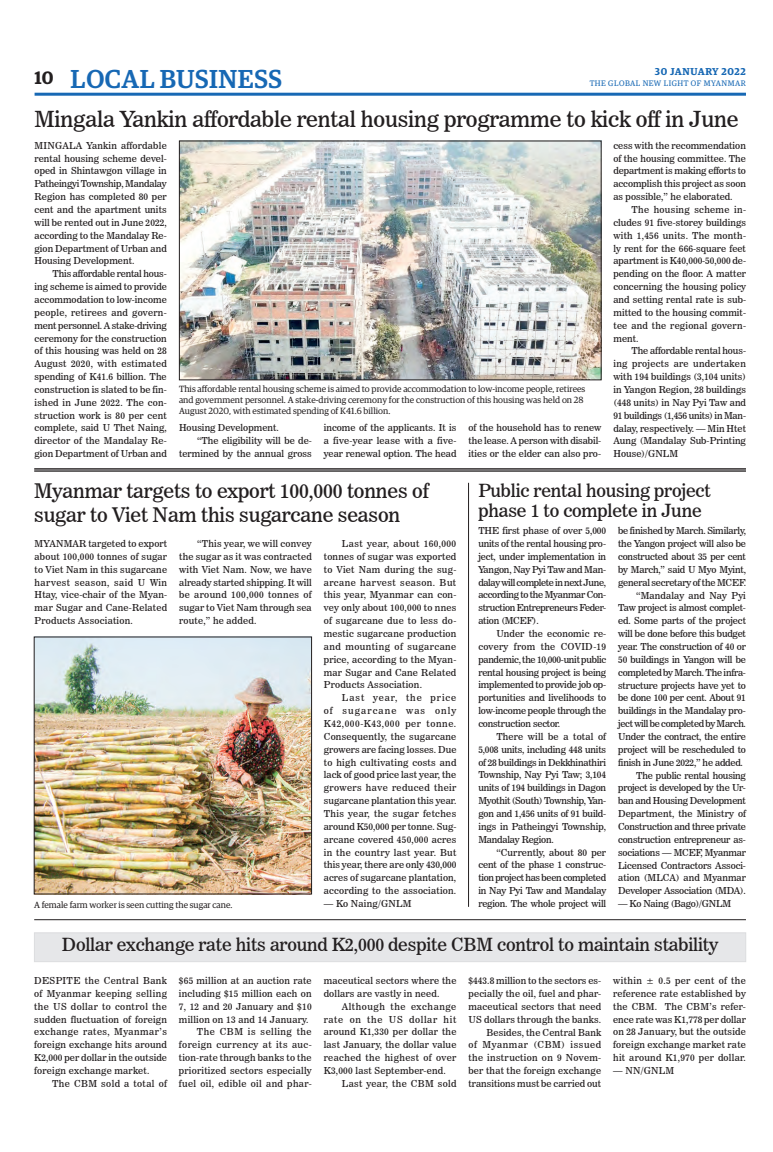
<style>
.page{position:relative;width:773px;height:1152px;background:#fff}
.page>*{position:absolute;margin:0;border:0;box-sizing:border-box;transform-origin:0 0}
.t1{font:500 26px "Guardian Egyp";letter-spacing:.02em;color:#1768b4}
._2_Clm_Head{font:22px "News 706 BT Roman C";letter-spacing:-.01em;color:#231f20}
._2_Clm_Head-2{font:20px/24px "News 706 BT Roman C";letter-spacing:-.01em;color:#231f20}
._1_Clm_Head{font:18px/19.6px "News 706 BT Roman C";letter-spacing:-.01em;color:#231f20}
.t2{font:600 18px "Guardian Egyp";color:#231f20}
.t3{font:600 10px "Guardian Egyp";letter-spacing:.06em;color:#1768b4}
._2nd_Body{font:9.5px/12.9px "News 706 BT Roman C";letter-spacing:.005em;color:#231f20;text-align:justify}
.Normal_Para{font:9.5px/12.9px "News 706 BT Roman C";letter-spacing:.005em;color:#231f20;text-align:justify}
._2nd_Body-2{font:9.5px "News 706 BT Roman C";letter-spacing:.03em;color:#231f20}
._2nd_Body-3{font:9.5px "News 706 BT Roman C";letter-spacing:-.02em;color:#231f20}
._2nd_Body-4{font:9.5px "News 706 BT Roman C";letter-spacing:.035em;color:#231f20}
.t4{font:9px/10.8px "Guardian Egyp";letter-spacing:.005em;color:#231f20}
.t5{font:8px "Guardian Egyp";letter-spacing:.06em;color:#1768b4}
</style>
<div class="page">
<hr style="left:35px;top:93px;width:711px;height:3px;background:#1768b4">
<div style="left:34px;top:933px;width:712px;height:29px;background:#e6e7e9"></div>
<img style="left:181px;top:143px;width:418px;height:235px">
<div style="left:179px;top:141px;width:422px;height:239px;border:1px solid #231f20"></div>
<hr style="left:34px;top:468px;width:712px;height:1px;background:#231f20">
<hr style="left:34px;top:470px;width:712px;height:1px;background:#231f20">
<hr style="left:34px;top:471px;width:712px;height:1px;background:#231f20">
<img style="left:36px;top:639px;width:274px;height:253px">
<div style="left:34px;top:637px;width:278px;height:257px;border:1px solid #231f20"></div>
<hr style="left:34px;top:919px;width:712px;height:1px;background:#231f20">
<hr style="left:468px;top:483px;width:1px;height:424px;background:#231f20">
<h3 class="t2" style="left:35px;top:65px;width:21px">10</h3>
<p class="t3" style="left:655px;top:64px;width:92px">30 JANUARY 2022</p>
<h1 class="t1" style="left:70px;top:60px;width:213px">LOCAL BUSINESS</h1>
<p class="t5" style="left:589px;top:78px;width:158px">THE GLOBAL NEW LIGHT OF MYANMAR</p>
<p class="_2_Clm_Head" style="left:35px;top:106px;width:705px">Mingala Yankin affordable rental housing programme to kick off in June</p>
<p class="Normal_Para" style="left:35px;top:139px;width:134px">MINGALA Yankin affordable rental housing scheme devel&shy;oped in Shintawgon village in Patheingyi Township, Mandalay Region has completed 80 per cent and the apartment units will be rented out in June 2022, according to the Mandalay Re&shy;gion Department of Urban and Housing Development.</p>
<p class="_2nd_Body" style="left:35px;top:267px;width:134px;text-indent:18px">This affordable rental hous&shy;ing scheme is aimed to provide accommodation to low-income people, retirees and govern&shy;ment personnel. A stake-driving ceremony for the construction of this housing was held on 28<br>August 2020, with estimated spending of K41.6 billion. The construction is slated to be fin&shy;ished in June 2022. The con&shy;struction work is 80 per cent complete, said U Thet Naing, director of the Mandalay Re&shy;gion Department of Urban and</p>
<p class="t4" style="left:179px;top:383px;width:408px">This affordable rental housing scheme is aimed to provide accommodation to low-income people, retirees and government personnel. A stake-driving ceremony for the construction of this housing was held on 28<br>August 2020, with estimated spending of K41.6 billion.</p>
<p class="_2nd_Body" style="left:179px;top:422px;width:101px">Housing Development.</p>
<p class="_2nd_Body" style="left:179px;top:434px;width:134px;text-align:right">“The eligibility will be de&shy;termined by the annual gross</p>
<p class="_2nd_Body" style="left:324px;top:422px;width:134px">income of the applicants. It is a five-year lease with a five&shy;year renewal option. The head</p>
<p class="_2nd_Body" style="left:468px;top:422px;width:134px">of the household has to renew the lease. A person with disabil&shy;ities or the elder can also pro-</p>
<p class="_2nd_Body" style="left:613px;top:139px;width:134px">cess with the recommendation of the housing committee. The department is making efforts to accomplish this project as soon as possible,” he elaborated.</p>
<p class="_2nd_Body" style="left:613px;top:203px;width:134px;text-indent:18px">The housing scheme in&shy;cludes 91 five-storey buildings with 1,456 units. The month&shy;ly rent for the 666-square feet apartment is K40,000-50,000 de&shy;pending on the floor. A matter concerning the housing policy and setting rental rate is sub&shy;mitted to the housing commit&shy;tee and the regional govern&shy;ment.</p>
<p class="_2nd_Body" style="left:613px;top:345px;width:134px;text-indent:18px">The affordable rental hous&shy;ing projects are undertaken with 194 buildings (3,104 units) in Yangon Region, 28 buildings (448 units) in Nay Pyi Taw and 91 buildings (1,456 units) in Man&shy;dalay, respectively. — Min Htet Aung (Mandalay Sub-Printing House)/GNLM</p>
<p class="_2_Clm_Head-2" style="left:34px;top:479px;width:396px">Myanmar targets to export 100,000 tonnes of sugar to Viet Nam this sugarcane season</p>
<p class="_1_Clm_Head" style="left:478px;top:481px;width:234px">Public rental housing project phase 1 to complete in June</p>
<p class="Normal_Para" style="left:478px;top:524px;width:129px">THE first phase of over 5,000 units of the rental housing pro&shy;ject, under implementation in Yangon, Nay Pyi Taw and Man&shy;dalay will complete in next June, according to the Myanmar Con&shy;struction Entrepreneurs Feder&shy;ation (MCEF).</p>
<p class="_2nd_Body" style="left:478px;top:627px;width:129px;text-indent:18px">Under the economic re&shy;covery from the COVID-19 pandemic, the 10,000-unit public rental housing project is being implemented to provide job op&shy;portunities and livelihoods to low-income people through the construction sector.</p>
<p class="_2nd_Body" style="left:478px;top:730px;width:129px;text-indent:18px">There will be a total of 5,008 units, including 448 units of 28 buildings in Dekkhinathiri Township, Nay Pyi Taw; 3,104 units of 194 buildings in Dagon Myothit (South) Township, Yan&shy;gon and 1,456 units of 91 build&shy;ings in Patheingyi Township, Mandalay Region.</p>
<p class="_2nd_Body" style="left:478px;top:846px;width:129px;text-indent:18px">“Currently, about 80 per cent of the phase 1 construc&shy;tion project has been completed in Nay Pyi Taw and Mandalay region. The whole project will</p>
<p class="_2nd_Body" style="left:618px;top:524px;width:129px">be finished by March. Similarly, the Yangon project will also be constructed about 35 per cent by March,” said U Myo Myint, general secretary of the MCEF.</p>
<p class="_2nd_Body" style="left:618px;top:589px;width:129px;text-indent:18px">“Mandalay and Nay Pyi Taw project is almost complet&shy;ed. Some parts of the project will be done before this budget year. The construction of 40 or 50 buildings in Yangon will be completed by March. The infra&shy;structure projects have yet to be done 100 per cent. About 91 buildings in the Mandalay pro&shy;ject will be completed by March.<br>Under the contract, the entire project will be rescheduled to finish in June 2022,” he added.</p>
<p class="_2nd_Body" style="left:618px;top:769px;width:129px;text-indent:18px">The public rental housing project is developed by the Ur&shy;ban and Housing Development Department, the Ministry of Construction and three private construction entrepreneur as&shy;sociations — MCEF, Myanmar Licensed Contractors Associ&shy;ation (MLCA) and Myanmar Developer Association (MDA).</p>
<p class="_2nd_Body-3" style="left:618px;top:898px;width:115px">— Ko Naing (Bago)/GNLM</p>
<p class="Normal_Para" style="left:35px;top:537px;width:134px">MYANMAR targeted to export about 100,000 tonnes of sugar to Viet Nam in this sugarcane harvest season, said U Win Htay, vice-chair of the Myan&shy;mar Sugar and Cane-Related Products Association.</p>
<p class="_2nd_Body" style="left:179px;top:537px;width:134px;text-indent:18px">“This year, we will convey the sugar as it was contracted with Viet Nam. Now, we have already started shipping. It will be around 100,000 tonnes of sugar to Viet Nam through sea route,” he added.</p>
<p class="_2nd_Body" style="left:324px;top:537px;width:134px;text-indent:18px">Last year, about 160,000 tonnes of sugar was exported to Viet Nam during the sug&shy;arcane harvest season. But this year, Myanmar can con&shy;vey only about 100,000 to nnes of sugarcane due to less do&shy;mestic sugarcane production and mounting of sugarcane price, according to the Myan&shy;mar Sugar and Cane Related Products Association.</p>
<p class="_2nd_Body" style="left:324px;top:691px;width:134px;text-indent:18px">Last year, the price of sugarcane was only K42,000-K43,000 per tonne.<br>Consequently, the sugarcane growers are facing losses. Due to high cultivating costs and lack of good price last year, the growers have reduced their sugarcane plantation this year.<br>This year, the sugar fetches around K50,000 per tonne. Sug&shy;arcane covered 450,000 acres in the country last year. But this year, there are only 430,000 acres of sugarcane plantation, according to the association.</p>
<p class="_2nd_Body" style="left:324px;top:897px;width:89px">— Ko Naing/GNLM</p>
<p class="t4" style="left:34px;top:899px;width:200px">A female farm worker is seen cutting the sugar cane.</p>
<p class="_1_Clm_Head" style="left:62px;top:935px;width:657px">Dollar exchange rate hits around K2,000 despite CBM control to maintain stability</p>
<p class="Normal_Para" style="left:34px;top:974px;width:134px">DESPITE the Central Bank of Myanmar keeping selling the US dollar to control the sudden fluctuation of foreign exchange rates, Myanmar’s foreign exchange hits around K2,000 per dollar in the outside foreign exchange market.</p>
<p class="_2nd_Body-4" style="left:52px;top:1078px;width:116px">The CBM sold a total of</p>
<p class="_2nd_Body" style="left:179px;top:974px;width:134px">$65 million at an auction rate including $15 million each on 7, 12 and 20 January and $10 million on 13 and 14 January.</p>
<p class="_2nd_Body" style="left:179px;top:1026px;width:134px;text-indent:18px">The CBM is selling the foreign currency at its auc&shy;tion-rate through banks to the prioritized sectors especially fuel oil, edible oil and phar-</p>
<p class="_2nd_Body" style="left:324px;top:974px;width:134px">maceutical sectors where the dollars are vastly in need.</p>
<p class="_2nd_Body" style="left:324px;top:1000px;width:134px;text-indent:18px">Although the exchange rate on the US dollar hit around K1,330 per dollar the last January, the dollar value reached the highest of over K3,000 last September-end.</p>
<p class="_2nd_Body-2" style="left:342px;top:1078px;width:116px">Last year, the CBM sold</p>
<p class="_2nd_Body" style="left:468px;top:974px;width:134px">$443.8 million to the sectors es&shy;pecially the oil, fuel and phar&shy;maceutical sectors that need US dollars through the banks.</p>
<p class="_2nd_Body" style="left:468px;top:1026px;width:134px;text-indent:18px">Besides, the Central Bank of Myanmar (CBM) issued the instruction on 9 Novem&shy;ber that the foreign exchange transitions must be carried out</p>
<p class="_2nd_Body" style="left:613px;top:974px;width:134px">within ± 0.5 per cent of the reference rate established by the CBM. The CBM’s refer&shy;ence rate was K1,778 per dollar on 28 January, but the outside foreign exchange market rate hit around K1,970 per dollar.</p>
<p class="_2nd_Body" style="left:613px;top:1064px;width:63px">— NN/GNLM</p>
</div>
